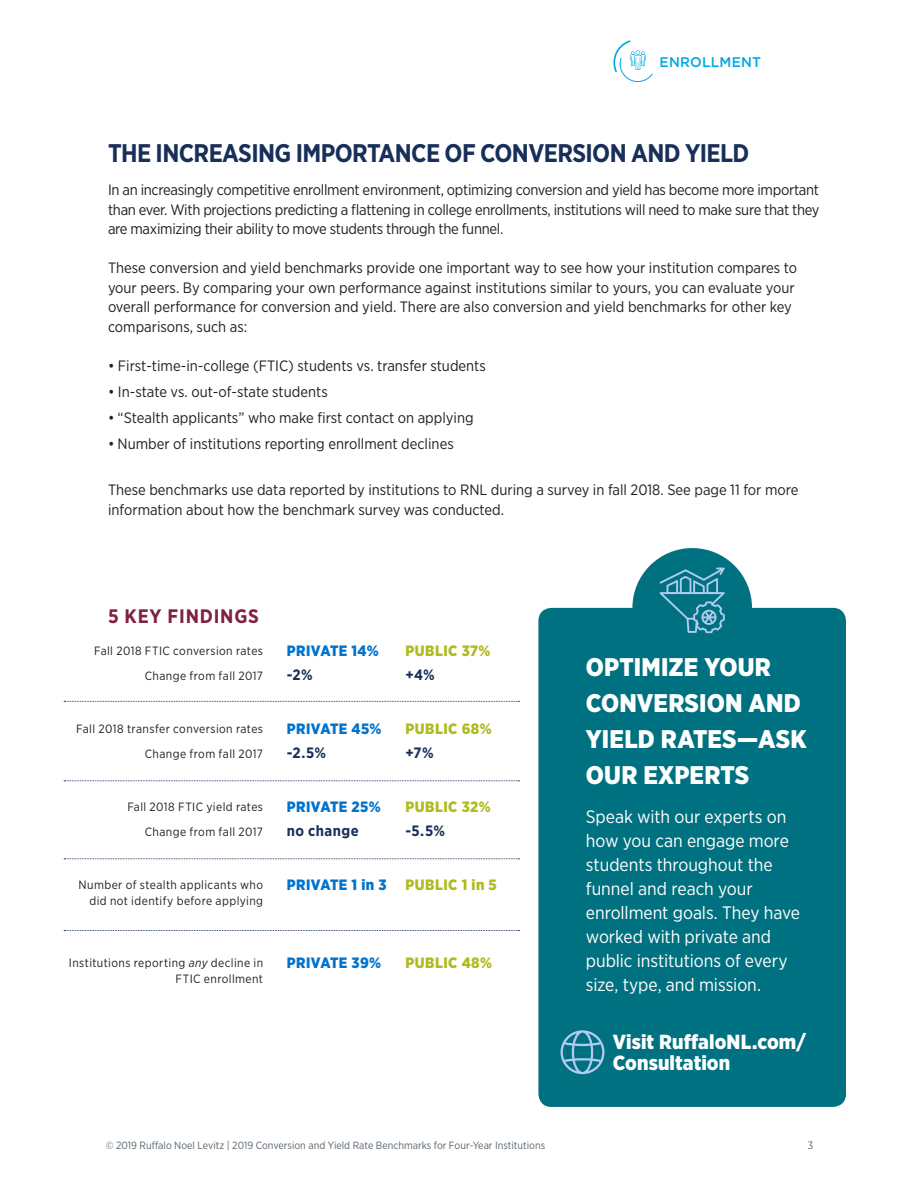
<style>
.page{position:relative;width:918px;height:1188px;background:#fff}
.page>*{position:absolute;margin:0;border:0;box-sizing:border-box;transform-origin:0 0}
.bullet{font:900 25.5px/36px "Gotham Narrow";letter-spacing:.005em;color:#fff}
.t1{font:700 25.5px "Gotham Narrow";letter-spacing:-.025em;color:#172f59}
.bullet-2{font:900 20.4px/21px "Gotham Narrow";letter-spacing:.005em;color:#fff}
.t2{font:700 19.5px "Gotham Narrow";letter-spacing:.04em;color:#811f45}
.bullet-3{font:18px/24px "Gotham Narrow";letter-spacing:-.005em;color:#fff}
.t3{font:15px/19.5px "Gotham Narrow";color:#231f20}
.t4{font:900 15px "Gotham Narrow";letter-spacing:.025em;color:#0073ce}
.t5{font:900 15px "Gotham Narrow";letter-spacing:.035em;color:#b0bb1d}
.t6{font:700 15px "Gotham Narrow";letter-spacing:.03em;color:#172f59}
.t7{font:500 14.1px "Gotham";letter-spacing:.02em;color:#00a8e2}
.t8{font:12px/25.5px "Gotham Narrow";letter-spacing:.035em;color:#231f20;text-align:right}
.t9{font:10.5px "Gotham Narrow";color:#5a6670}
.t10{font:300 10.5px "Gotham Narrow";color:#231f20}
.s1{font-style:italic}
</style>
<div class="page">
<svg style="left:613px;top:40px;width:40px;height:42px"></svg>
<div style="left:632px;top:548px;width:120px;height:120px;background:#007180;border-radius:50%"></div>
<div style="left:538px;top:608px;width:308px;height:499px;background:#007180;border-radius:13px"></div>
<svg style="left:561px;top:1030px;width:44px;height:44px"></svg>
<svg style="left:660px;top:568px;width:65px;height:65px"></svg>
<svg style="left:64px;top:701px;width:455px;height:1px"></svg>
<svg style="left:64px;top:780px;width:455px;height:1px"></svg>
<svg style="left:64px;top:858px;width:455px;height:1px"></svg>
<svg style="left:64px;top:930px;width:455px;height:1px"></svg>
<p class="t7" style="left:660px;top:53px;width:103px">ENROLLMENT</p>
<p class="t1" style="left:108px;top:137px;width:643px">THE INCREASING IMPORTANCE OF CONVERSION AND YIELD</p>
<p class="t3" style="left:108px;top:180px;width:713px;text-align:justify">In an increasingly competitive enrollment environment, optimizing conversion and yield has become more important than ever. With projections predicting a flattening in college enrollments, institutions will need to make sure that they are maximizing their ability to move students through the funnel.</p>
<p class="t3" style="left:108px;top:258px;width:691px">These conversion and yield benchmarks provide one important way to see how your institution compares to your peers. By comparing your own performance against institutions similar to yours, you can evaluate your overall performance for conversion and yield. There are also conversion and yield benchmarks for other key comparisons, such as:</p>
<p class="t3" style="left:108px;top:355px;width:379px">• First-time-in-college (FTIC) students vs. transfer students</p>
<p class="t3" style="left:108px;top:382px;width:221px">• In-state vs. out-of-state students</p>
<p class="t3" style="left:108px;top:408px;width:367px">• “Stealth applicants” who make first contact on applying</p>
<p class="t3" style="left:108px;top:434px;width:347px">• Number of institutions reporting enrollment declines</p>
<p class="t3" style="left:108px;top:480px;width:692px">These benchmarks use data reported by institutions to RNL during a survey in fall 2018. See page 11 for more information about how the benchmark survey was conducted.</p>
<p class="t2" style="left:108px;top:604px;width:152px">5 KEY FINDINGS</p>
<p class="t8" style="left:94px;top:637px;width:170px">Fall 2018 FTIC conversion rates<br>Change from fall 2017</p>
<p class="t8" style="left:76px;top:715px;width:188px">Fall 2018 transfer conversion rates<br>Change from fall 2017</p>
<p class="t4" style="left:287px;top:640px;width:93px">PRIVATE 14%</p>
<p class="t5" style="left:405px;top:640px;width:87px">PUBLIC 37%</p>
<p class="t6" style="left:287px;top:665px;width:27px">-2%</p>
<p class="t6" style="left:405px;top:665px;width:31px">+4%</p>
<p class="t4" style="left:287px;top:718px;width:96px">PRIVATE 45%</p>
<p class="t5" style="left:405px;top:718px;width:88px">PUBLIC 68%</p>
<p class="t6" style="left:287px;top:743px;width:41px">-2.5%</p>
<p class="t6" style="left:405px;top:743px;width:30px">+7%</p>
<p class="bullet" style="left:586px;top:649px;width:222px">OPTIMIZE YOUR<br>CONVERSION AND<br>YIELD RATES—ASK<br>OUR EXPERTS</p>
<p class="t8" style="left:127px;top:793px;width:137px">Fall 2018 FTIC yield rates<br>Change from fall 2017</p>
<p class="t4" style="left:287px;top:796px;width:95px">PRIVATE 25%</p>
<p class="t5" style="left:405px;top:796px;width:87px">PUBLIC 32%</p>
<p class="t6" style="left:287px;top:821px;width:73px">no change</p>
<p class="t6" style="left:405px;top:821px;width:41px">-5.5%</p>
<p class="t8" style="left:79px;top:876px;width:186px;line-height:16.5px">Number of stealth applicants who did not identify before applying</p>
<p class="t4" style="left:287px;top:874px;width:101px">PRIVATE 1 in 3</p>
<p class="t5" style="left:405px;top:874px;width:93px">PUBLIC 1 in 5</p>
<p class="t8" style="left:69px;top:954px;width:196px;line-height:16.5px">Institutions reporting <span class="s1">any</span> decline in<br>FTIC enrollment</p>
<p class="t4" style="left:287px;top:952px;width:96px">PRIVATE 39%</p>
<p class="t5" style="left:405px;top:952px;width:88px">PUBLIC 48%</p>
<p class="bullet-3" style="left:586px;top:804px;width:216px">Speak with our experts on how you can engage more students throughout the funnel and reach your enrollment goals. They have worked with private and public institutions of every size, type, and mission.</p>
<p class="bullet-2" style="left:613px;top:1031px;width:195px">Visit RuffaloNL.com/<br>Consultation</p>
<p class="t9" style="left:106px;top:1139px;width:441px">© 2019 Ruffalo Noel Levitz | 2019 Conversion and Yield Rate Benchmarks for Four-Year Institutions</p>
<p class="t10" style="left:808px;top:1139px;width:7px">3</p>
</div>
